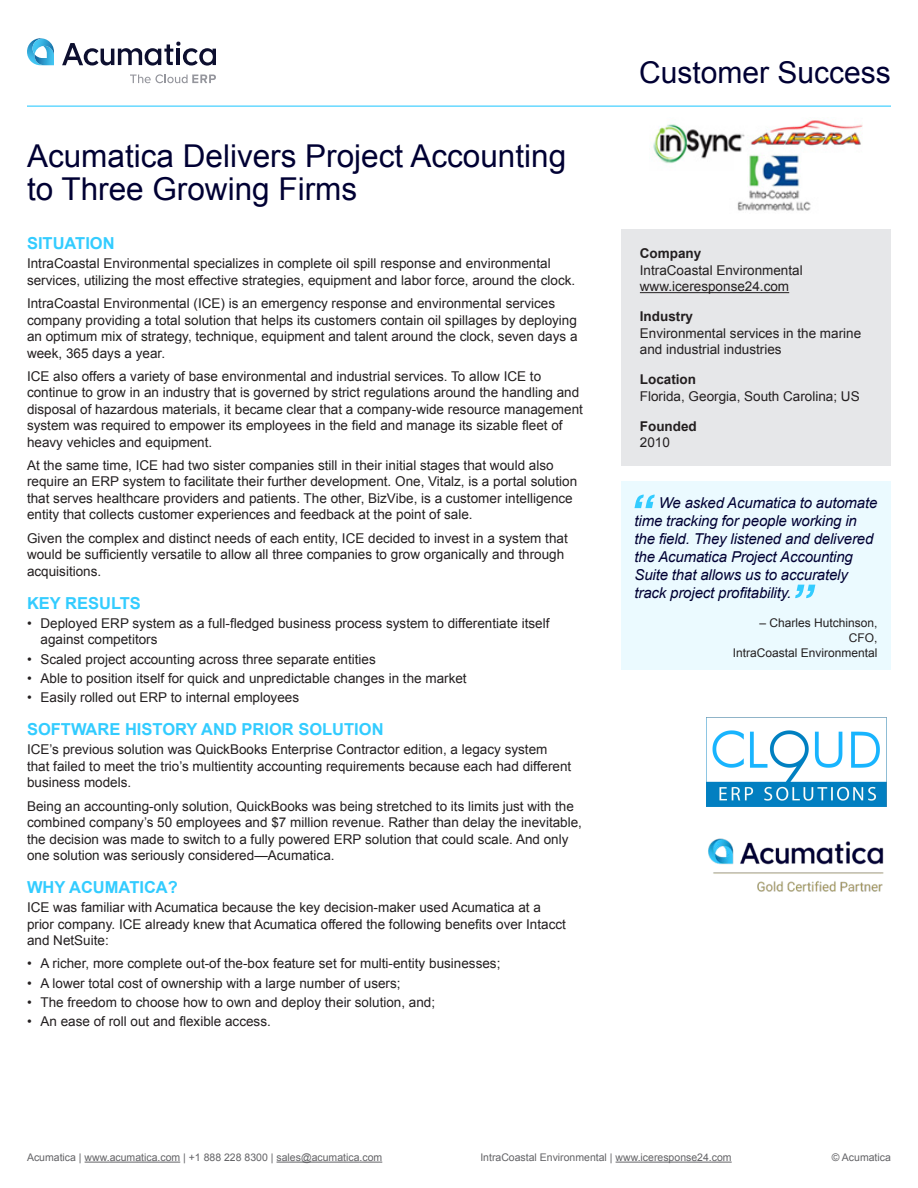
<style>
.page{position:relative;width:918px;height:1188px;background:#fff}
.page>*{position:absolute;margin:0;border:0;box-sizing:border-box;transform-origin:0 0}
.t1{font:31.5px/33px "Arial";color:#003}
.t2{font:30px "Arial";color:#003}
.Subhead{font:700 16.5px "Arial";color:#3cf}
.t3{font:italic 15px/18px "Arial";letter-spacing:-.01em;color:#003}
.Body_Copy{font:13.5px/16.5px "Arial";color:#231f20}
.Side_Bar_Subheads{font:700 13.5px "Arial";color:#231f20}
.Quote_Author{font:12px/15px "Arial";color:#231f20;text-align:right}
.t4{font:10.5px "Arial";color:#636366}
</style>
<div class="page">
<hr style="left:27px;top:106px;width:864px;height:1px;background:#3cf">
<svg style="left:62px;top:42px;width:154px;height:24px"></svg>
<svg style="left:27px;top:38px;width:27px;height:27px"></svg>
<svg style="left:130px;top:74px;width:86px;height:9px"></svg>
<hr style="left:85px;top:1162px;width:95px;height:1px;background:#636366">
<hr style="left:277px;top:1162px;width:105px;height:1px;background:#636366">
<div style="left:621px;top:230px;width:270px;height:236px;background:#e6e7e9"></div>
<hr style="left:640px;top:292px;width:149px;height:1px;background:#231f20">
<img style="left:653px;top:120px;width:210px;height:91px">
<hr style="left:616px;top:1162px;width:116px;height:1px;background:#636366">
<div style="left:621px;top:481px;width:270px;height:189px;background:#ebfaff"></div>
<svg style="left:634px;top:495px;width:21px;height:13px"></svg>
<svg style="left:795px;top:585px;width:20px;height:13px"></svg>
<img style="left:706px;top:718px;width:181px;height:89px">
<img style="left:708px;top:838px;width:176px;height:54px">
<p class="t1" style="left:27px;top:140px;width:541px">Acumatica Delivers Project Accounting to Three Growing Firms</p>
<p class="Subhead" style="left:27px;top:232px;width:89px">SITUATION</p>
<p class="Body_Copy" style="left:27px;top:255px;width:550px">IntraCoastal Environmental specializes in complete oil spill response and environmental services, utilizing the most effective strategies, equipment and labor force, around the clock.</p>
<p class="Body_Copy" style="left:27px;top:295px;width:552px">IntraCoastal Environmental (ICE) is an emergency response and environmental services company providing a total solution that helps its customers contain oil spillages by deploying an optimum mix of strategy, technique, equipment and talent around the clock, seven days a week, 365 days a year.</p>
<p class="Body_Copy" style="left:27px;top:368px;width:557px">ICE also offers a variety of base environmental and industrial services. To allow ICE to continue to grow in an industry that is governed by strict regulations around the handling and disposal of hazardous materials, it became clear that a company-wide resource management system was required to empower its employees in the field and manage its sizable fleet of heavy vehicles and equipment.</p>
<p class="Body_Copy" style="left:27px;top:457px;width:552px">At the same time, ICE had two sister companies still in their initial stages that would also require an ERP system to facilitate their further development. One, Vitalz, is a portal solution that serves healthcare providers and patients. The other, BizVibe, is a customer intelligence entity that collects customer experiences and feedback at the point of sale.</p>
<p class="Body_Copy" style="left:27px;top:530px;width:542px">Given the complex and distinct needs of each entity, ICE decided to invest in a system that would be sufficiently versatile to allow all three companies to grow organically and through acquisitions.</p>
<p class="Subhead" style="left:27px;top:592px;width:115px">KEY RESULTS</p>
<p class="Body_Copy" style="left:40px;top:615px;width:510px;text-indent:-14px">• Deployed ERP system as a full-fledged business process system to differentiate itself against competitors</p>
<p class="Body_Copy" style="left:27px;top:651px;width:350px">• Scaled project accounting across three separate entities</p>
<p class="Body_Copy" style="left:27px;top:670px;width:441px">• Able to position itself for quick and unpredictable changes in the market</p>
<p class="Body_Copy" style="left:27px;top:689px;width:274px">• Easily rolled out ERP to internal employees</p>
<p class="Subhead" style="left:27px;top:718px;width:358px">SOFTWARE HISTORY AND PRIOR SOLUTION</p>
<p class="Body_Copy" style="left:27px;top:741px;width:546px">ICE’s previous solution was QuickBooks Enterprise Contractor edition, a legacy system that failed to meet the trio’s multientity accounting requirements because each had different business models.</p>
<p class="Body_Copy" style="left:27px;top:798px;width:557px">Being an accounting-only solution, QuickBooks was being stretched to its limits just with the combined company’s 50 employees and $7 million revenue. Rather than delay the inevitable, the decision was made to switch to a fully powered ERP solution that could scale. And only one solution was seriously considered—Acumatica.</p>
<p class="Subhead" style="left:27px;top:876px;width:152px">WHY ACUMATICA?</p>
<p class="Body_Copy" style="left:27px;top:899px;width:541px">ICE was familiar with Acumatica because the key decision-maker used Acumatica at a prior company. ICE already knew that Acumatica offered the following benefits over Intacct and NetSuite:</p>
<p class="Body_Copy" style="left:27px;top:956px;width:475px">• A richer, more complete out-of the-box feature set for multi-entity businesses;</p>
<p class="Body_Copy" style="left:27px;top:975px;width:375px">• A lower total cost of ownership with a large number of users;</p>
<p class="Body_Copy" style="left:27px;top:994px;width:410px">• The freedom to choose how to own and deploy their solution, and;</p>
<p class="Body_Copy" style="left:27px;top:1013px;width:245px">• An ease of roll out and flexible access.</p>
<h2 class="t2" style="left:639px;top:53px;width:253px">Customer Success</h2>
<p class="Side_Bar_Subheads" style="left:640px;top:245px;width:63px">Company</p>
<p class="Body_Copy" style="left:640px;top:262px;width:164px">IntraCoastal Environmental www.iceresponse24.com</p>
<p class="Side_Bar_Subheads" style="left:640px;top:308px;width:55px">Industry</p>
<p class="Body_Copy" style="left:640px;top:325px;width:223px">Environmental services in the marine and industrial industries</p>
<p class="Side_Bar_Subheads" style="left:640px;top:371px;width:58px">Location</p>
<p class="Body_Copy" style="left:640px;top:388px;width:221px">Florida, Georgia, South Carolina; US</p>
<p class="Side_Bar_Subheads" style="left:640px;top:417px;width:58px">Founded</p>
<p class="Body_Copy" style="left:640px;top:434px;width:32px">2010</p>
<p class="t3" style="left:634px;top:494px;width:244px;text-indent:24px">We asked Acumatica to automate time tracking for people working in the field. They listened and delivered the Acumatica Project Accounting Suite that allows us to accurately track project profitability.</p>
<p class="Quote_Author" style="left:733px;top:615px;width:146px">– Charles Hutchinson,<br>CFO,<br>IntraCoastal Environmental</p>
<p class="t4" style="left:27px;top:1150px;width:357px">Acumatica | www.acumatica.com | +1 888 228 8300 | sales@acumatica.com</p>
<p class="t4" style="left:832px;top:1150px;width:61px">© Acumatica</p>
<p class="t4" style="left:480px;top:1150px;width:253px">IntraCoastal Environmental | www.iceresponse24.com</p>
</div>
